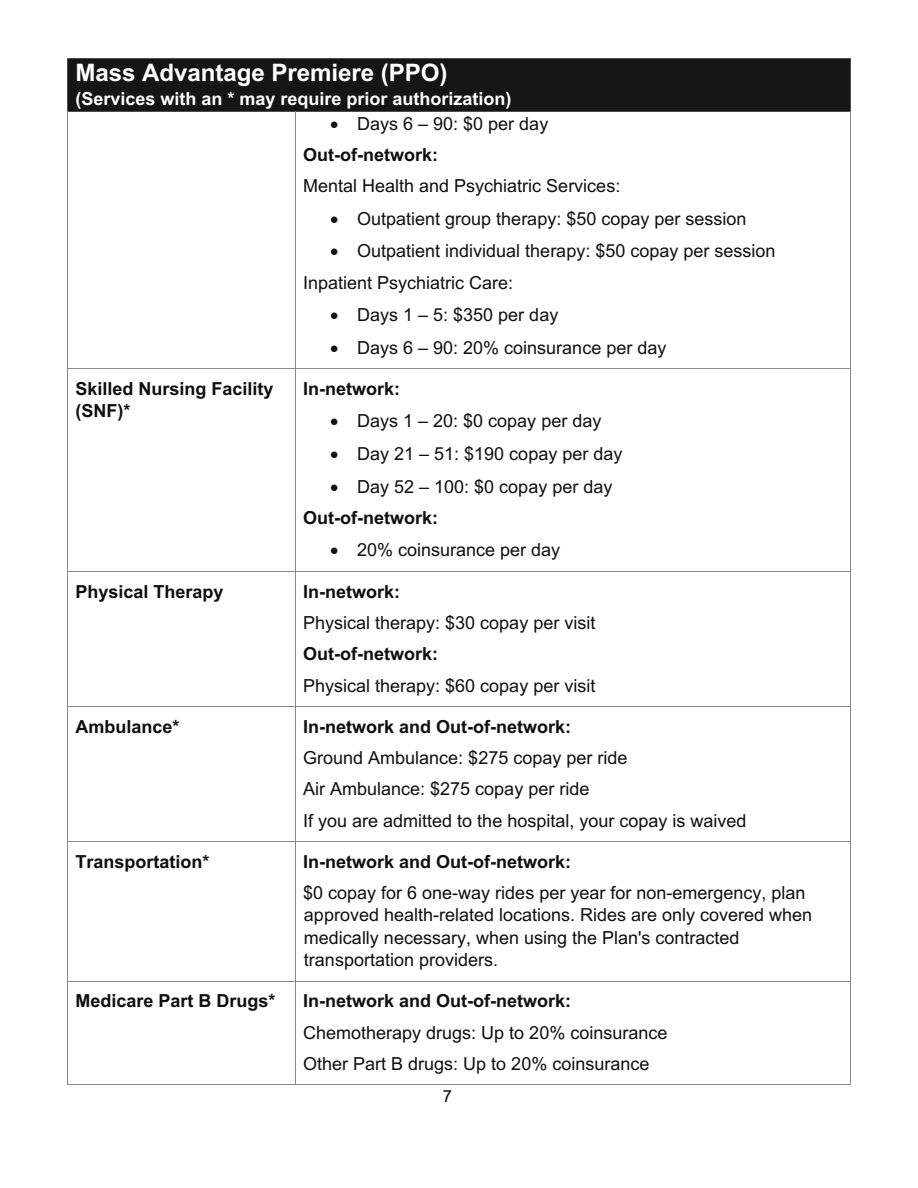
<style>
.page{position:relative;width:918px;height:1188px;background:#fff}
.page>*{position:absolute;margin:0;border:0;box-sizing:border-box;transform-origin:0 0}
.t1{font:700 24.15px "Arial";letter-spacing:-.005em;color:#fff}
.t2{font:18px/31.3px "Arial";color:#0f0f0f}
.t3{font:700 18px/22.4px "Arial";color:#0f0f0f}
.t4{font:700 18px "Arial";color:#fff}
.t5{font:16.5px "Arial";color:#000}
.s1{font-weight:700}
</style>
<div class="page">
<div style="left:75px;top:59px;width:767px;height:29px;background:#151515"></div>
<div style="left:75px;top:88px;width:767px;height:23px;background:#151515"></div>
<hr style="left:68px;top:58px;width:782px;height:1px;background:#4e4e4e">
<hr style="left:67px;top:59px;width:1px;height:52px;background:#4e4e4e">
<hr style="left:850px;top:59px;width:1px;height:52px;background:#4e4e4e">
<hr style="left:68px;top:111px;width:227px;height:1px;background:#4e4e4e">
<hr style="left:296px;top:111px;width:554px;height:1px;background:#4e4e4e">
<hr style="left:67px;top:112px;width:1px;height:256px;background:#898989">
<hr style="left:295px;top:112px;width:1px;height:256px;background:#898989">
<hr style="left:850px;top:112px;width:1px;height:256px;background:#898989">
<hr style="left:68px;top:368px;width:227px;height:1px;background:#898989">
<hr style="left:296px;top:368px;width:554px;height:1px;background:#898989">
<hr style="left:67px;top:369px;width:1px;height:202px;background:#898989">
<hr style="left:295px;top:369px;width:1px;height:202px;background:#898989">
<hr style="left:850px;top:369px;width:1px;height:202px;background:#898989">
<hr style="left:68px;top:571px;width:227px;height:1px;background:#898989">
<hr style="left:296px;top:571px;width:554px;height:1px;background:#898989">
<hr style="left:67px;top:572px;width:1px;height:134px;background:#898989">
<hr style="left:295px;top:572px;width:1px;height:134px;background:#898989">
<hr style="left:850px;top:572px;width:1px;height:134px;background:#898989">
<hr style="left:68px;top:706px;width:227px;height:1px;background:#898989">
<hr style="left:296px;top:706px;width:554px;height:1px;background:#898989">
<hr style="left:67px;top:707px;width:1px;height:134px;background:#898989">
<hr style="left:295px;top:707px;width:1px;height:134px;background:#898989">
<hr style="left:850px;top:707px;width:1px;height:134px;background:#898989">
<hr style="left:68px;top:841px;width:227px;height:1px;background:#898989">
<hr style="left:296px;top:841px;width:554px;height:1px;background:#898989">
<hr style="left:67px;top:842px;width:1px;height:139px;background:#898989">
<hr style="left:295px;top:842px;width:1px;height:139px;background:#898989">
<hr style="left:850px;top:842px;width:1px;height:139px;background:#898989">
<hr style="left:68px;top:981px;width:227px;height:1px;background:#898989">
<hr style="left:296px;top:981px;width:554px;height:1px;background:#898989">
<hr style="left:67px;top:981px;width:1px;height:103px;background:#898989">
<hr style="left:68px;top:1084px;width:227px;height:1px;background:#898989">
<hr style="left:295px;top:981px;width:1px;height:103px;background:#898989">
<hr style="left:296px;top:1084px;width:554px;height:1px;background:#898989">
<hr style="left:850px;top:981px;width:1px;height:103px;background:#898989">
<h1 class="t1" style="left:75px;top:56px;width:374px">Mass Advantage Premiere (PPO)</h1>
<p class="t4" style="left:75px;top:86px;width:438px">(Services with an * may require prior authorization)</p>
<p class="t2" style="left:303px;top:108px;width:247px;text-indent:27px">• Days 6 – 90: $0 per day<br><span class="s1">Out-of-network:</span></p>
<p class="t2" style="left:303px;top:170px;width:319px">Mental Health and Psychiatric Services:</p>
<p class="t2" style="left:330px;top:203px;width:418px">• Outpatient group therapy: $50 copay per session</p>
<p class="t2" style="left:303px;top:235px;width:474px;text-indent:27px">• Outpatient individual therapy: $50 copay per session<br>Inpatient Psychiatric Care:</p>
<p class="t2" style="left:330px;top:299px;width:230px">• Days 1 – 5: $350 per day</p>
<p class="t2" style="left:330px;top:331px;width:338px">• Days 6 – 90: 20% coinsurance per day</p>
<p class="t3" style="left:75px;top:378px;width:200px">Skilled Nursing Facility (SNF)*</p>
<p class="t3" style="left:303px;top:378px;width:99px">In-network:</p>
<p class="t2" style="left:330px;top:405px;width:273px">• Days 1 – 20: $0 copay per day</p>
<p class="t2" style="left:330px;top:438px;width:294px">• Day 21 – 51: $190 copay per day</p>
<p class="t2" style="left:303px;top:470px;width:311px;text-indent:27px">• Day 52 – 100: $0 copay per day<br><span class="s1">Out-of-network:</span></p>
<p class="t2" style="left:330px;top:534px;width:232px">• 20% coinsurance per day</p>
<p class="t3" style="left:75px;top:580px;width:150px">Physical Therapy</p>
<p class="t3" style="left:303px;top:580px;width:99px">In-network:</p>
<p class="t2" style="left:303px;top:607px;width:294px">Physical therapy: $30 copay per visit</p>
<p class="t3" style="left:303px;top:643px;width:136px">Out-of-network:</p>
<p class="t2" style="left:303px;top:670px;width:294px">Physical therapy: $60 copay per visit</p>
<p class="t3" style="left:75px;top:715px;width:106px">Ambulance*</p>
<p class="t3" style="left:303px;top:715px;width:270px">In-network and Out-of-network:</p>
<p class="t2" style="left:303px;top:742px;width:445px">Ground Ambulance: $275 copay per ride<br>Air Ambulance: $275 copay per ride<br>If you are admitted to the hospital, your copay is waived</p>
<p class="t3" style="left:75px;top:850px;width:136px">Transportation*</p>
<p class="t3" style="left:303px;top:850px;width:270px">In-network and Out-of-network:</p>
<p class="t2" style="left:303px;top:881px;width:510px;line-height:22.4px">$0 copay for 6 one-way rides per year for non-emergency, plan approved health-related locations. Rides are only covered when medically necessary, when using the Plan's contracted transportation providers.</p>
<p class="t3" style="left:75px;top:990px;width:202px">Medicare Part B Drugs*</p>
<p class="t3" style="left:303px;top:990px;width:270px">In-network and Out-of-network:</p>
<p class="t2" style="left:303px;top:1017px;width:366px">Chemotherapy drugs: Up to 20% coinsurance<br>Other Part B drugs: Up to 20% coinsurance</p>
<p class="t5" style="left:443px;top:1085px;width:11px">7</p>
</div>
